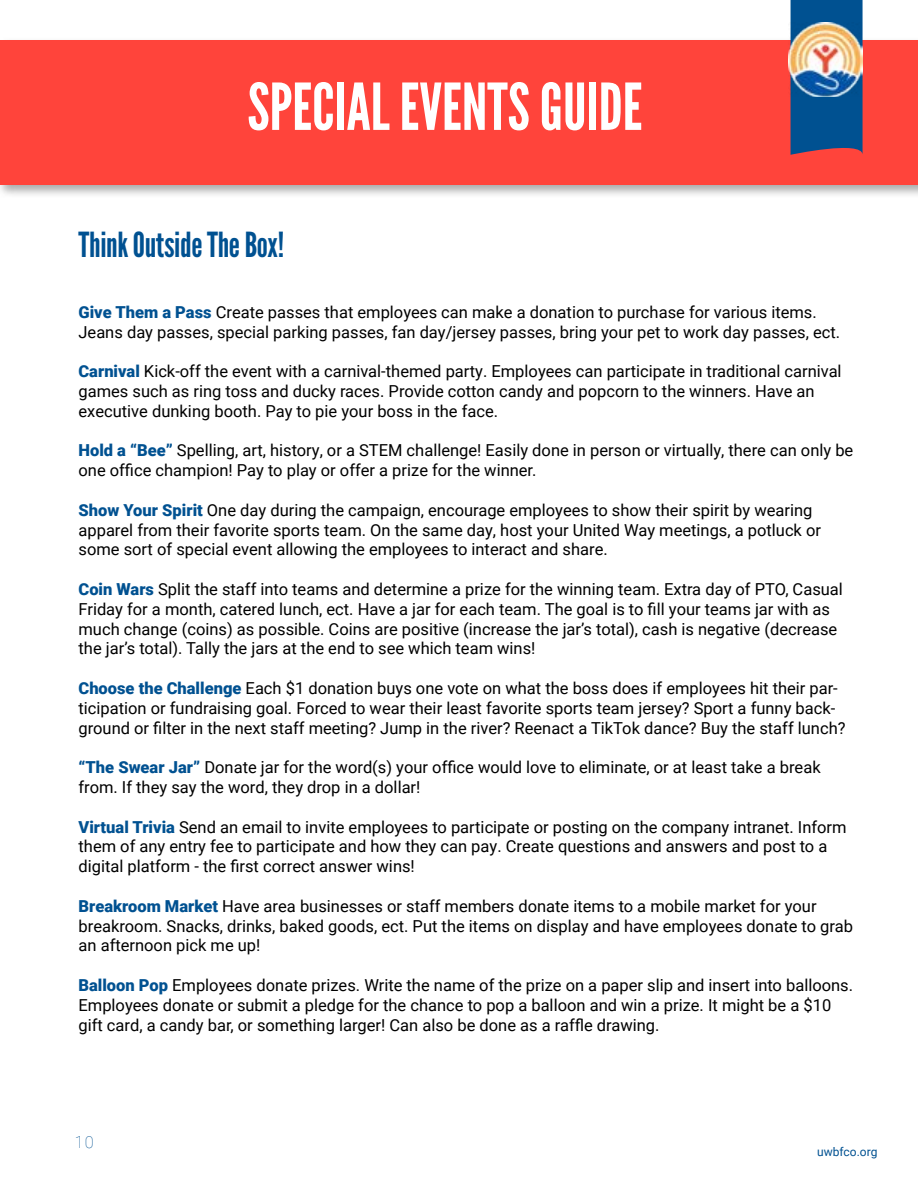
<style>
.page{position:relative;width:918px;height:1188px;background:#fff}
.page>*{position:absolute;margin:0;border:0;box-sizing:border-box;transform-origin:0 0}
.t1{font:64.5px "League Gothic";color:#fff}
.t2{font:34.5px "League Gothic";letter-spacing:-.01em;color:#005191}
.t3{font:16.5px/19.8px "Roboto";color:#000}
.t4{font:100 16.5px "Roboto";color:#005191}
.t5{font:12px "Roboto";color:#005191}
.s1{font-weight:900;color:#005191}
</style>
<div class="page">
<div style="left:0;top:37px;width:918px;height:161px;background:#000;opacity:.34"></div>
<div style="left:0;top:40px;width:918px;height:145px;background:#ff443b"></div>
<svg style="left:791px;top:0;width:72px;height:155px;background:#10508b"></svg>
<img style="left:788px;top:22px;width:75px;height:75px">
<h1 class="t1" style="left:248px;top:69px;width:396px">SPECIAL EVENTS GUIDE</h1>
<h2 class="t2" style="left:78px;top:224px;width:207px">Think Outside The Box!</h2>
<p class="t3" style="left:78px;top:302px;width:763px"><span class="s1">Give Them a Pass</span> Create passes that employees can make a donation to purchase for various items.<br>Jeans day passes, special parking passes, fan day/jersey passes, bring your pet to work day passes, ect.</p>
<p class="t3" style="left:78px;top:361px;width:765px"><span class="s1">Carnival</span> Kick-off the event with a carnival-themed party. Employees can participate in traditional carnival games such as ring toss and ducky races. Provide cotton candy and popcorn to the winners. Have an executive dunking booth. Pay to pie your boss in the face.</p>
<p class="t3" style="left:78px;top:440px;width:776px"><span class="s1">Hold a “Bee”</span> Spelling, art, history, or a STEM challenge! Easily done in person or virtually, there can only be one office champion! Pay to play or offer a prize for the winner.</p>
<p class="t3" style="left:78px;top:500px;width:744px"><span class="s1">Show Your Spirit</span> One day during the campaign, encourage employees to show their spirit by wearing apparel from their favorite sports team. On the same day, host your United Way meetings, a potluck or some sort of special event allowing the employees to interact and share.</p>
<p class="t3" style="left:79px;top:579px;width:766px"><span class="s1">Coin Wars</span> Split the staff into teams and determine a prize for the winning team. Extra day of PTO, Casual Friday for a month, catered lunch, ect. Have a jar for each team. The goal is to fill your teams jar with as much change (coins) as possible. Coins are positive (increase the jar’s total), cash is negative (decrease the jar’s total). Tally the jars at the end to see which team wins!</p>
<p class="t3" style="left:79px;top:678px;width:769px"><span class="s1">Choose the Challenge</span> Each $1 donation buys one vote on what the boss does if employees hit their par&shy;ticipation or fundraising goal. Forced to wear their least favorite sports team jersey? Sport a funny back&shy;ground or filter in the next staff meeting? Jump in the river? Reenact a TikTok dance? Buy the staff lunch?</p>
<p class="t3" style="left:79px;top:757px;width:744px"><span class="s1">“The Swear Jar”</span> Donate jar for the word(s) your office would love to eliminate, or at least take a break from. If they say the word, they drop in a dollar!</p>
<p class="t3" style="left:79px;top:816px;width:770px"><span class="s1">Virtual Trivia</span> Send an email to invite employees to participate or posting on the company intranet. Inform them of any entry fee to participate and how they can pay. Create questions and answers and post to a digital platform - the first correct answer wins!</p>
<p class="t3" style="left:79px;top:896px;width:776px"><span class="s1">Breakroom Market</span> Have area businesses or staff members donate items to a mobile market for your breakroom. Snacks, drinks, baked goods, ect. Put the items on display and have employees donate to grab an afternoon pick me up!</p>
<p class="t3" style="left:79px;top:975px;width:776px"><span class="s1">Balloon Pop</span> Employees donate prizes. Write the name of the prize on a paper slip and insert into balloons.<br>Employees donate or submit a pledge for the chance to pop a balloon and win a prize. It might be a $10 gift card, a candy bar, or something larger! Can also be done as a raffle drawing.</p>
<p class="t4" style="left:75px;top:1131px;width:21px">10</p>
<p class="t5" style="left:817px;top:1143px;width:62px">uwbfco.org</p>
</div>
